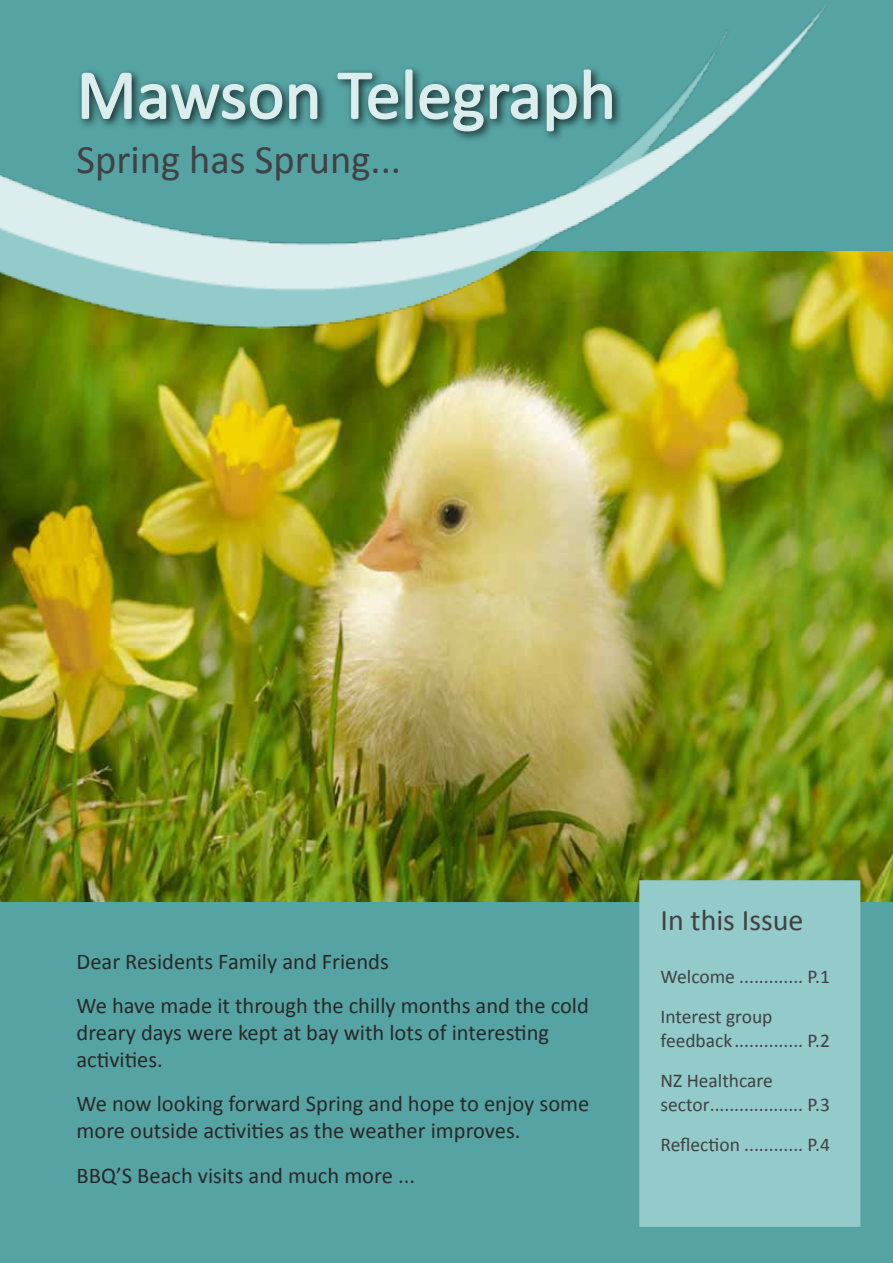
<style>
.page{position:relative;width:893px;height:1263px;background:#56a3a3}
.page>*{position:absolute;margin:0;border:0;box-sizing:border-box;transform-origin:0 0}
.t1{font:70.5px "Calibri";color:#dbeded}
.t2{font:40.5px "Calibri";color:#414042}
.t3{font:30px "Calibri";color:#414042}
.t4{font:22.5px/27px "Calibri";color:#292829}
.t5{font:19.5px/40.3px "Calibri";color:#414042}
</style>
<div class="page">
<img style="left:0;top:252px;width:893px;height:649px">
<img style="left:0;top:6px;width:844px;height:322px">
<div style="left:76px;top:64px;width:547px;height:78px;background:#000;opacity:.75"></div>
<svg style="left:81px;top:70px;width:238px;height:59px"></svg>
<svg style="left:337px;top:68px;width:202px;height:64px"></svg>
<svg style="left:546px;top:68px;width:67px;height:64px"></svg>
<div style="left:639px;top:880px;width:221px;height:347px;background:#93caca;border:2px solid #93caca"></div>
<h1 class="t1" style="left:77px;top:51px;width:541px">Mawson Telegraph</h1>
<h2 class="t2" style="left:77px;top:135px;width:326px">Spring has Sprung...</h2>
<p class="t4" style="left:77px;top:939px;width:514px;line-height:44px">Dear Residents Family and Friends<br>We have made it through the chilly months and the cold</p>
<p class="t4" style="left:77px;top:1018px;width:474px">dreary days were kept at bay with lots of interesting activities.</p>
<p class="t4" style="left:77px;top:1089px;width:514px">We now looking forward Spring and hope to enjoy some more outside activities as the weather improves.</p>
<p class="t4" style="left:77px;top:1160px;width:340px">BBQ’S Beach visits and much more ...</p>
<h3 class="t3" style="left:660px;top:901px;width:144px">In this Issue</h3>
<p class="t5" style="left:660px;top:955px;width:171px">Welcome ............. P.1<br>Interest group</p>
<p class="t5" style="left:660px;top:1019px;width:171px">feedback.............. P.2<br>NZ Healthcare</p>
<p class="t5" style="left:660px;top:1083px;width:171px">sector................... P.3<br>Reflection ............ P.4</p>
</div>
